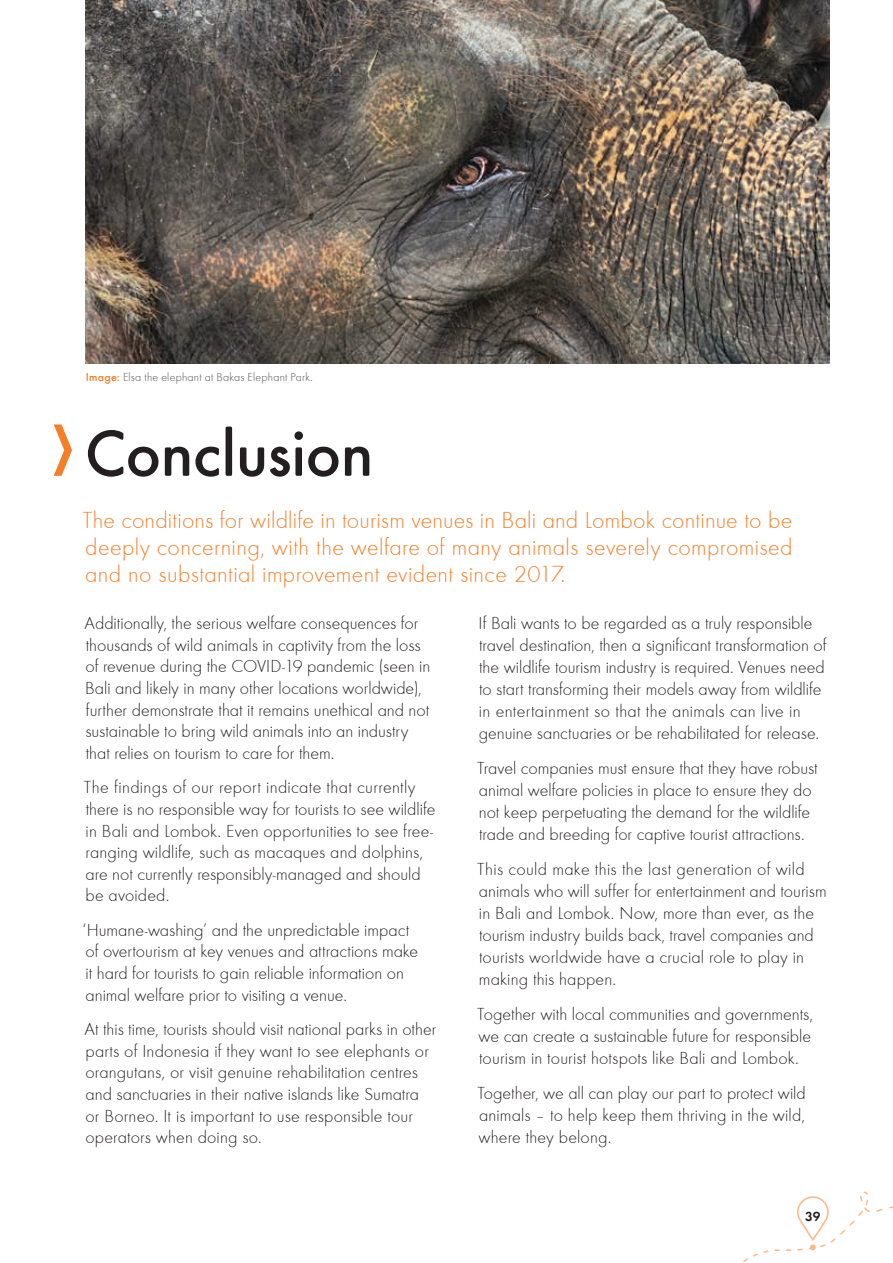
<style>
.page{position:relative;width:893px;height:1263px;background:#fff}
.page>*{position:absolute;margin:0;border:0;box-sizing:border-box;transform-origin:0 0}
.t1{font:500 67.5px "Futura Round";letter-spacing:-.01em;color:#231f20}
.t2{font:300 24px/27px "Futura Round";letter-spacing:.015em;color:#f57f29;text-align:justify}
.t3{font:300 18px/21.6px "Futura Round";color:#231f20}
.t4{font:600 13.5px "Futura Round";color:#231f20}
.t5{font:300 12px "Futura Round";letter-spacing:.015em;color:#4d4d4f}
.s1{font-weight:500;color:#f57f29}
</style>
<div class="page">
<svg style="left:54px;top:424px;width:18px;height:52px"></svg>
<img style="left:85px;top:0;width:744px;height:363px">
<svg style="left:743px;top:1192px;width:150px;height:70px"></svg>
<p class="t5" style="left:86px;top:369px;width:228px"><span class="s1">Image:</span> Elsa the elephant at Bakas Elephant Park.</p>
<h1 class="t1" style="left:85px;top:403px;width:290px">Conclusion</h1>
<h2 class="t2" style="left:82px;top:505px;width:712px">The conditions for wildlife in tourism venues in Bali and Lombok continue to be deeply concerning, with the welfare of many animals severely compromised and no substantial improvement evident since 2017.</h2>
<p class="t3" style="left:84px;top:612px;width:347px">Additionally, the serious welfare consequences for thousands of wild animals in captivity from the loss of revenue during the COVID-19 pandemic (seen in Bali and likely in many other locations worldwide), further demonstrate that it remains unethical and not sustainable to bring wild animals into an industry that relies on tourism to care for them.</p>
<p class="t3" style="left:84px;top:776px;width:353px">The findings of our report indicate that currently there is no responsible way for tourists to see wildlife in Bali and Lombok. Even opportunities to see free&shy;ranging wildlife, such as macaques and dolphins, are not currently responsibly-managed and should be avoided.</p>
<p class="t3" style="left:83px;top:918px;width:337px">‘Humane-washing’ and the unpredictable impact of overtourism at key venues and attractions make it hard for tourists to gain reliable information on animal welfare prior to visiting a venue.</p>
<p class="t3" style="left:84px;top:1018px;width:353px">At this time, tourists should visit national parks in other parts of Indonesia if they want to see elephants or orangutans, or visit genuine rehabilitation centres and sanctuaries in their native islands like Sumatra or Borneo. It is important to use responsible tour operators when doing so.</p>
<p class="t3" style="left:479px;top:611px;width:350px;line-height:22px">If Bali wants to be regarded as a truly responsible travel destination, then a significant transformation of the wildlife tourism industry is required. Venues need to start transforming their models away from wildlife in entertainment so that the animals can live in genuine sanctuaries or be rehabilitated for release.</p>
<p class="t3" style="left:477px;top:756px;width:342px;line-height:22px">Travel companies must ensure that they have robust animal welfare policies in place to ensure they do not keep perpetuating the demand for the wildlife trade and breeding for captive tourist attractions.</p>
<p class="t3" style="left:477px;top:857px;width:351px;line-height:22px">This could make this the last generation of wild animals who will suffer for entertainment and tourism in Bali and Lombok. Now, more than ever, as the tourism industry builds back, travel companies and tourists worldwide have a crucial role to play in making this happen.</p>
<p class="t3" style="left:477px;top:1002px;width:337px;line-height:22px;text-align:justify">Together with local communities and governments, we can create a sustainable future for responsible tourism in tourist hotspots like Bali and Lombok.</p>
<p class="t3" style="left:477px;top:1081px;width:330px;line-height:22px;text-align:justify">Together, we all can play our part to protect wild animals – to help keep them thriving in the wild, where they belong.</p>
<p class="t4" style="left:805px;top:1206px;width:17px">39</p>
</div>
